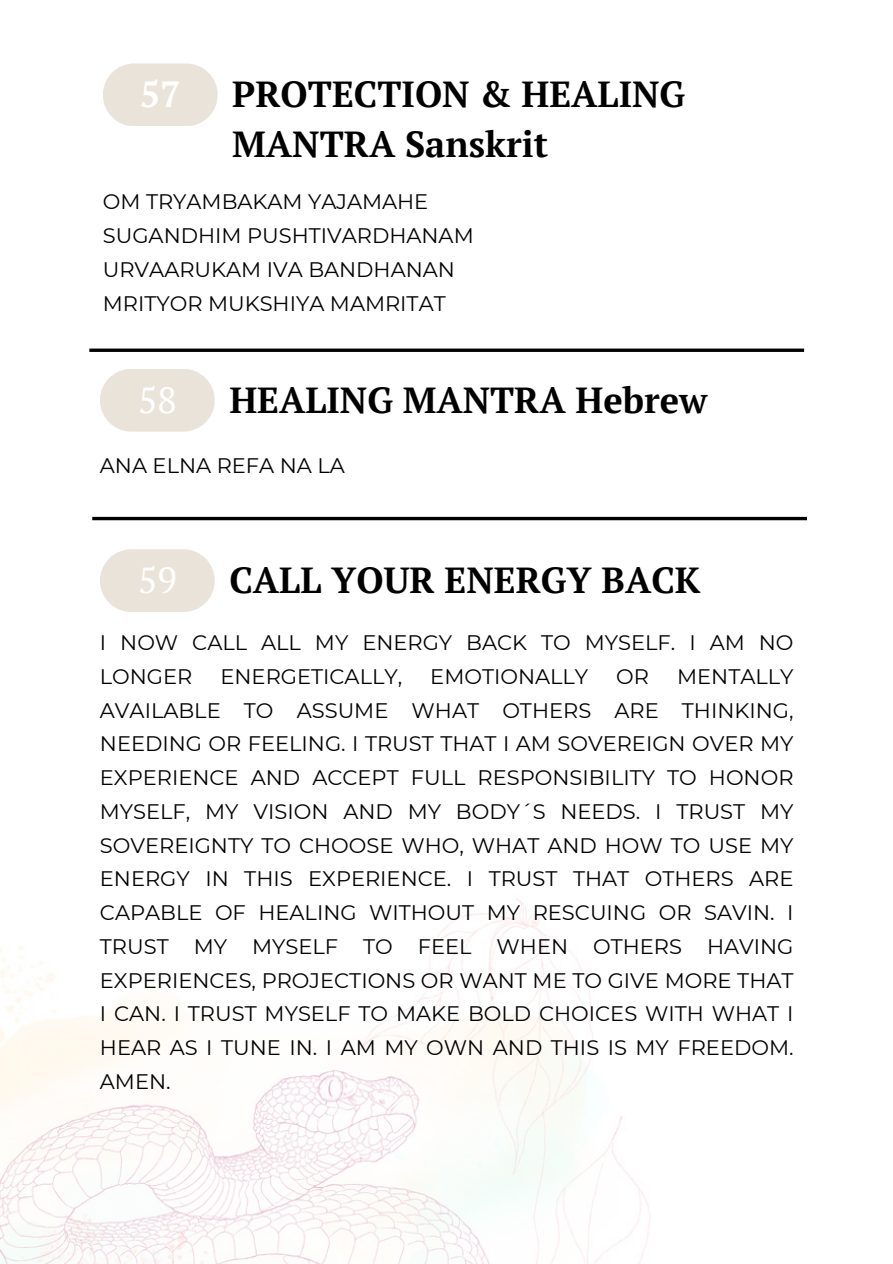
<style>
.page{position:relative;width:893px;height:1264px;background:#fff}
.page>*{position:absolute;margin:0;border:0;box-sizing:border-box;transform-origin:0 0}
.t1{font:700 36.15px/49.5px "PT Serif";color:#000}
.t2{font:36.15px "PT Serif";color:#fff}
.t3{font:700 36.15px "PT Serif";color:#fff}
.t4{font:21px/33.8px "Montserrat";color:#000}
</style>
<div class="page">
<img style="left:0;top:898px;width:650px;height:365px">
<div style="left:103px;top:63px;width:115px;height:63px;background:#eae3d9;border-radius:31px"></div>
<svg style="left:89px;top:348px;width:715px;height:4px;background:#272727"></svg>
<div style="left:100px;top:369px;width:115px;height:62px;background:#eae3d9;border-radius:31px"></div>
<hr style="left:92px;top:517px;width:715px;height:3px;background:#000">
<div style="left:100px;top:549px;width:115px;height:63px;background:#eae3d9;border-radius:31px"></div>
<p class="t3" style="left:140px;top:70px;width:42px">57</p>
<p class="t1" style="left:232px;top:69px;width:454px">PROTECTION &amp; HEALING<br>MANTRA Sanskrit</p>
<p class="t4" style="left:103px;top:185px;width:327px">OM TRYAMBAKAM YAJAMAHE</p>
<p class="t4" style="left:103px;top:219px;width:372px">SUGANDHIM PUSHTIVARDHANAM</p>
<p class="t4" style="left:103px;top:252px;width:353px">URVAARUKAM IVA BANDHANAN</p>
<p class="t4" style="left:103px;top:286px;width:344px">MRITYOR MUKSHIYA MAMRITAT</p>
<p class="t2" style="left:138px;top:375px;width:40px">58</p>
<p class="t1" style="left:229px;top:374px;width:479px">HEALING MANTRA Hebrew</p>
<p class="t4" style="left:100px;top:449px;width:246px">ANA ELNA REFA NA LA</p>
<p class="t2" style="left:138px;top:555px;width:40px">59</p>
<p class="t1" style="left:229px;top:554px;width:472px">CALL YOUR ENERGY BACK</p>
<p class="t4" style="left:100px;top:625px;width:695px">I NOW CALL ALL MY ENERGY BACK TO MYSELF. I AM NO<br>LONGER</p>
<p class="t4" style="left:220px;top:659px;width:183px">ENERGETICALLY,</p>
<p class="t4" style="left:430px;top:659px;width:159px">EMOTIONALLY</p>
<p class="t4" style="left:616px;top:659px;width:34px">OR</p>
<p class="t4" style="left:100px;top:659px;width:695px;text-align:justify;text-indent:577px">MENTALLY AVAILABLE TO ASSUME WHAT OTHERS ARE THINKING, NEEDING OR FEELING. I TRUST THAT I AM SOVEREIGN OVER MY EXPERIENCE AND ACCEPT FULL RESPONSIBILITY TO HONOR MYSELF, MY VISION AND MY BODY´S NEEDS. I TRUST MY SOVEREIGNTY TO CHOOSE WHO, WHAT AND HOW TO USE MY ENERGY IN THIS EXPERIENCE. I TRUST THAT OTHERS ARE CAPABLE OF HEALING WITHOUT MY RESCUING OR SAVIN. I TRUST MY MYSELF TO FEEL WHEN OTHERS HAVING EXPERIENCES, PROJECTIONS OR WANT ME TO GIVE MORE THAT I CAN. I TRUST MYSELF TO MAKE BOLD CHOICES WITH WHAT I HEAR AS I TUNE IN. I AM MY OWN AND THIS IS MY FREEDOM.<br>AMEN.</p>
</div>
